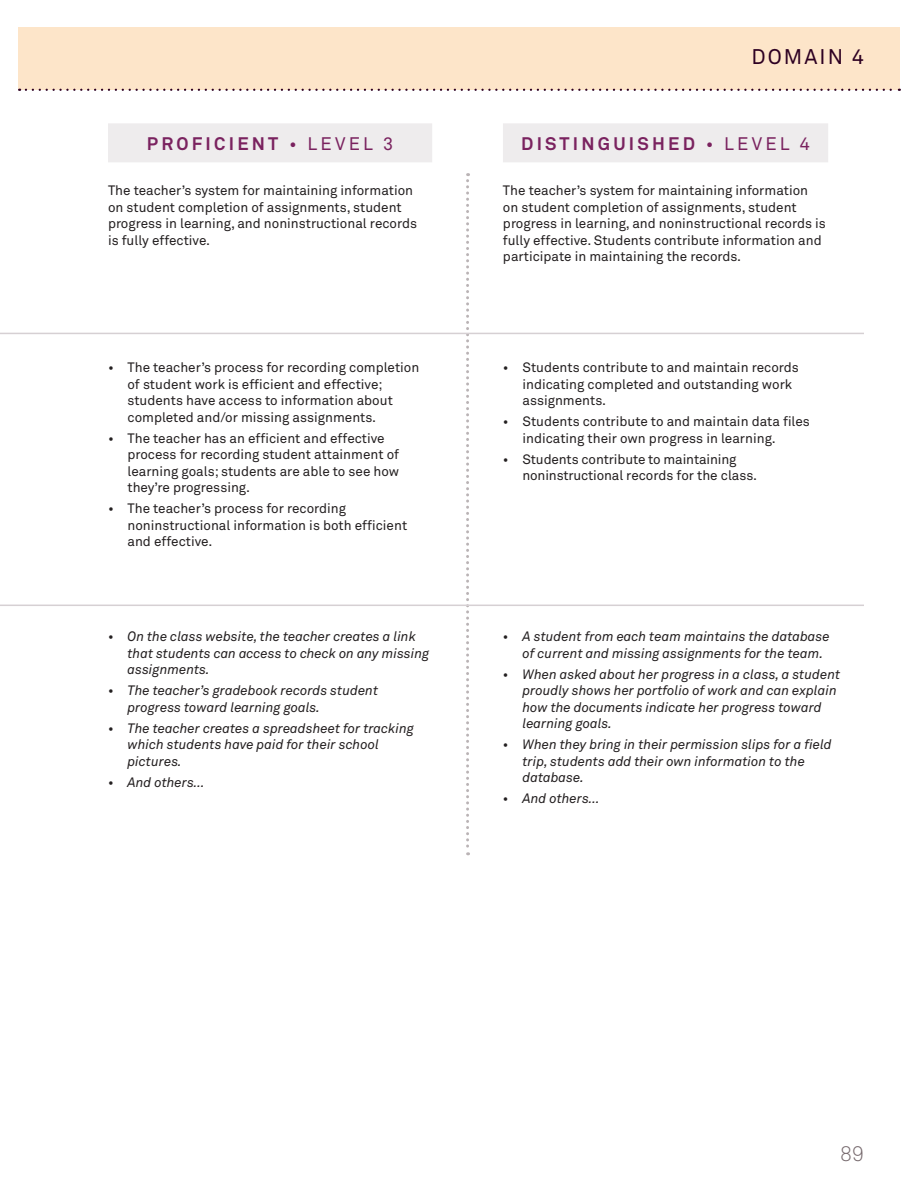
<style>
.page{position:relative;width:918px;height:1188px;background:#fff}
.page>*{position:absolute;margin:0;border:0;box-sizing:border-box;transform-origin:0 0}
.t1{font:21px "Akkurat";letter-spacing:.1em;color:#2d0022}
.t2{font:300 21px "Akkurat";color:#75686c}
.Level_Title{font:700 18px "Akkurat";letter-spacing:.18em;color:#7a225f}
.Levels_Table_Bullet{font:13.5px/16.5px "Akkurat";color:#231f20}
.Levels_Table_Bullet-2{font:italic 13.5px/16.5px "Akkurat";color:#231f20}
.TABLE___Body{font:13.5px/16.5px "Akkurat";color:#231f20}
.s1{font-weight:400}
</style>
<div class="page">
<div style="left:18px;top:27px;width:882px;height:63px;background:#fde5c9"></div>
<svg style="left:26px;top:89px;width:874px;height:2px"></svg>
<div style="left:503px;top:123px;width:325px;height:39px;background:#eeeced"></div>
<svg style="left:466px;top:173px;width:3px;height:682px"></svg>
<div style="left:108px;top:123px;width:324px;height:39px;background:#eeeced"></div>
<hr style="left:0;top:333px;width:864px;height:1px;background:#d6d0d3">
<hr style="left:0;top:605px;width:864px;height:1px;background:#d6d0d3">
<p class="Level_Title" style="left:147px;top:133px;width:248px">PROFICIENT <span class="s1">• LEVEL 3</span></p>
<p class="TABLE___Body" style="left:108px;top:183px;width:311px">The teacher’s system for maintaining information on student completion of assignments, student progress in learning, and noninstructional records is fully effective.</p>
<p class="Levels_Table_Bullet" style="left:127px;top:360px;width:293px;text-indent:-19px">• The teacher’s process for recording completion of student work is efficient and effective; students have access to information about completed and/or missing assignments.</p>
<p class="Levels_Table_Bullet" style="left:127px;top:430px;width:273px;text-indent:-19px">• The teacher has an efficient and effective process for recording student attainment of learning goals; students are able to see how they’re progressing.</p>
<p class="Levels_Table_Bullet" style="left:127px;top:501px;width:281px;text-indent:-19px">• The teacher’s process for recording noninstructional information is both efficient and effective.</p>
<p class="Levels_Table_Bullet-2" style="left:128px;top:628px;width:303px;text-indent:-20px">• On the class website, the teacher creates a link that students can access to check on any missing assignments.</p>
<p class="Levels_Table_Bullet-2" style="left:128px;top:682px;width:252px;text-indent:-20px">• The teacher’s gradebook records student progress toward learning goals.</p>
<p class="Levels_Table_Bullet-2" style="left:128px;top:720px;width:288px;text-indent:-20px">• The teacher creates a spreadsheet for tracking which students have paid for their school pictures.</p>
<p class="Levels_Table_Bullet-2" style="left:108px;top:774px;width:98px">• And others…</p>
<h1 class="t1" style="left:751px;top:45px;width:114px">DOMAIN 4</h1>
<p class="Level_Title" style="left:521px;top:133px;width:290px">DISTINGUISHED <span class="s1">• LEVEL 4</span></p>
<p class="TABLE___Body" style="left:503px;top:183px;width:324px">The teacher’s system for maintaining information on student completion of assignments, student progress in learning, and noninstructional records is fully effective. Students contribute information and participate in maintaining the records.</p>
<p class="Levels_Table_Bullet" style="left:522px;top:360px;width:278px;text-indent:-19px">• Students contribute to and maintain records indicating completed and outstanding work assignments.</p>
<p class="Levels_Table_Bullet" style="left:522px;top:414px;width:289px;text-indent:-19px">• Students contribute to and maintain data files indicating their own progress in learning.</p>
<p class="Levels_Table_Bullet" style="left:522px;top:451px;width:236px;text-indent:-19px">• Students contribute to maintaining noninstructional records for the class.</p>
<p class="Levels_Table_Bullet-2" style="left:522px;top:628px;width:309px;text-indent:-19px">• A student from each team maintains the database of current and missing assignments for the team.</p>
<p class="Levels_Table_Bullet-2" style="left:522px;top:666px;width:319px;text-indent:-19px">• When asked about her progress in a class, a student proudly shows her portfolio of work and can explain how the documents indicate her progress toward learning goals.</p>
<p class="Levels_Table_Bullet-2" style="left:522px;top:736px;width:311px;text-indent:-20px">• When they bring in their permission slips for a field trip, students add their own information to the database.</p>
<p class="Levels_Table_Bullet-2" style="left:503px;top:790px;width:98px">• And others…</p>
<h1 class="t2" style="left:840px;top:1141px;width:25px">89</h1>
</div>
